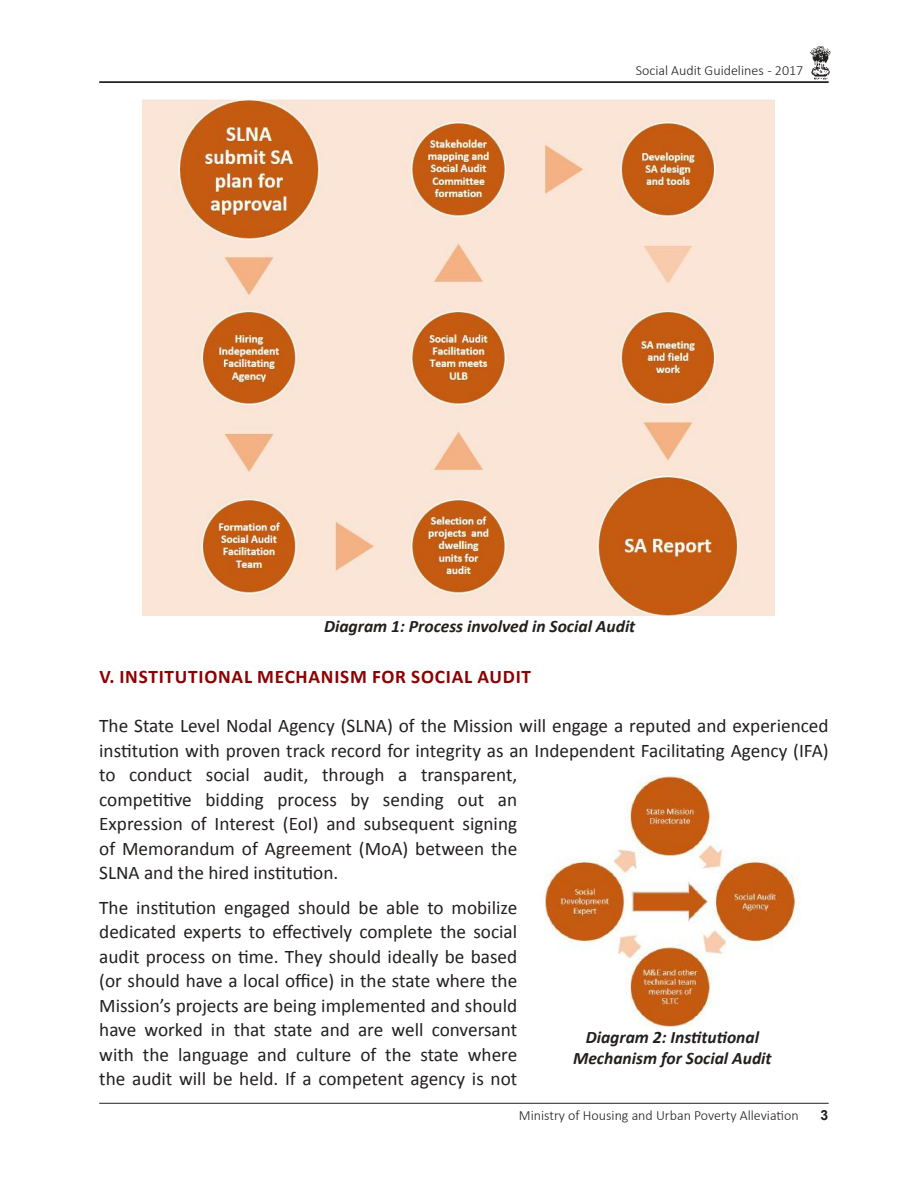
<style>
.page{position:relative;width:918px;height:1181px;background:#fff}
.page>*{position:absolute;margin:0;border:0;box-sizing:border-box;transform-origin:0 0}
.t1{font:19.25px/24.5px "Calibri";color:#241f1f}
.t2{font:700 19.25px "Calibri";letter-spacing:.04em;color:#8d0003}
.t3{font:italic 700 17.5px/21px "Calibri";color:#241f1f;text-align:center}
.t4{font:300 14px "Calibri";color:#241f1f}
.t5{font:700 14px "Arial";color:#241f1f}
</style>
<div class="page">
<hr style="left:99px;top:1103px;width:729px;height:1px;background:#241f1f">
<img style="left:810px;top:46px;width:21px;height:34px">
<hr style="left:99px;top:81px;width:729px;height:2px;background:#241f1f">
<img style="left:142px;top:99px;width:632px;height:516px">
<img style="left:544px;top:775px;width:257px;height:251px">
<p class="t4" style="left:636px;top:61px;width:169px">Social Audit Guidelines - 2017</p>
<p class="t3" style="left:324px;top:615px;width:313px">Diagram 1: Process involved in Social Audit</p>
<p class="t2" style="left:100px;top:663px;width:433px">V. INSTITUTIONAL MECHANISM FOR SOCIAL AUDIT</p>
<p class="t1" style="left:99px;top:713px;width:731px">The State Level Nodal Agency (SLNA) of the Mission will engage a reputed and experienced institution with proven track record for integrity as an Independent Facilitating Agency (IFA) to conduct social audit, through a transparent,<br>competitive bidding process by sending out an<br>Expression of Interest (EoI) and subsequent signing<br>of Memorandum of Agreement (MoA) between the<br>SLNA and the hired institution.</p>
<p class="t1" style="left:99px;top:894px;width:419px;text-align:justify">The institution engaged should be able to mobilize dedicated experts to effectively complete the social audit process on time. They should ideally be based (or should have a local office) in the state where the Mission’s projects are being implemented and should have worked in that state and are well conversant with the language and culture of the state where the audit will be held. If a competent agency is not</p>
<p class="t3" style="left:573px;top:1026px;width:200px">Diagram 2: Institutional<br>Mechanism for Social Audit</p>
<p class="t4" style="left:519px;top:1106px;width:281px">Ministry of Housing and Urban Poverty Alleviation</p>
<p class="t5" style="left:820px;top:1105px;width:9px">3</p>
</div>
